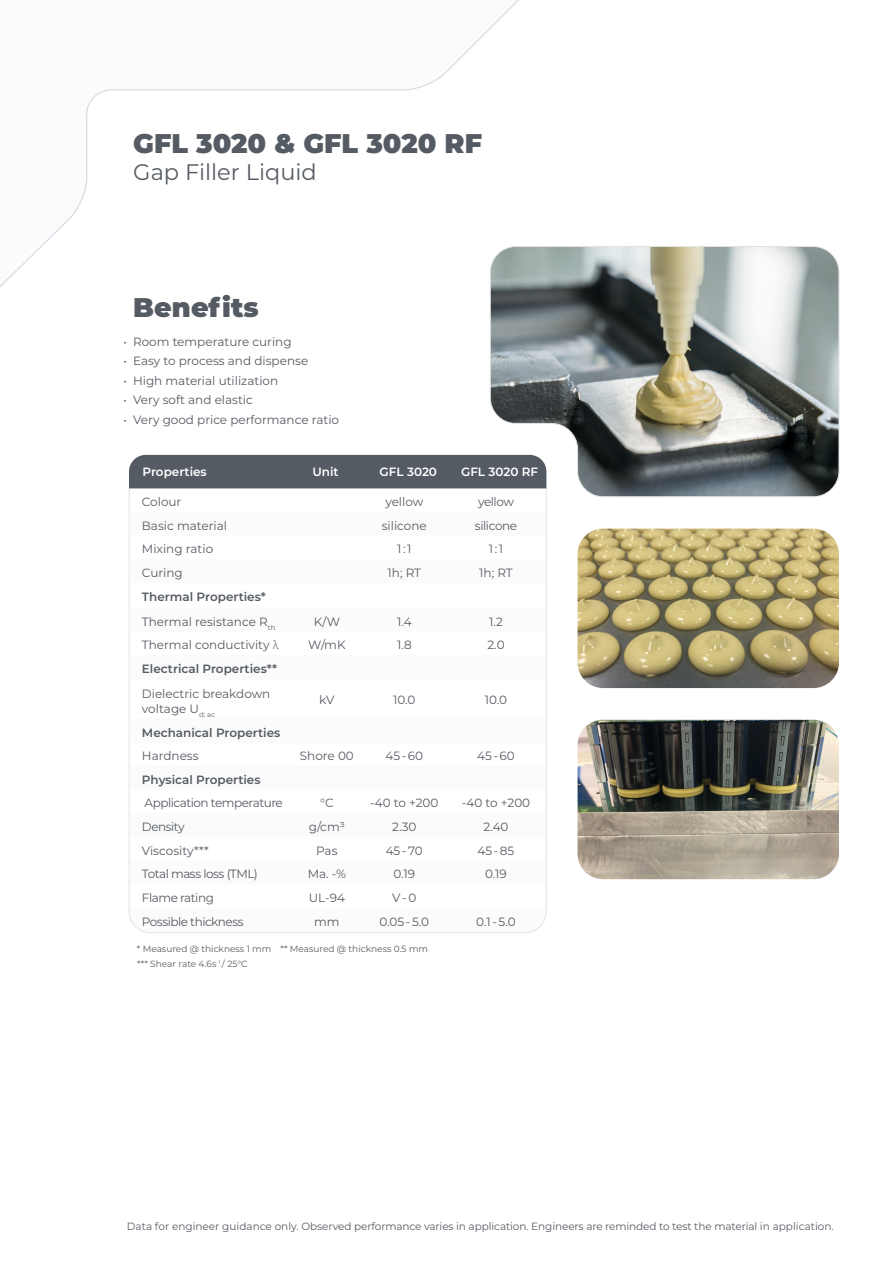
<style>
.page{position:relative;width:893px;height:1263px;background:#fff}
.page>*{position:absolute;margin:0;border:0;box-sizing:border-box;transform-origin:0 0}
.t1{font:900 27px "Montserrat";color:#555b62}
.t2{font:22.5px "Montserrat";color:#555b62}
.t3{font:12px/15px "Montserrat";color:#555b62}
.t4{font:600 12px/25px "Montserrat";color:#555b62}
.t5{font:12px "Montserrat";letter-spacing:-.04em;color:#555b62}
.t6{font:600 12px "Montserrat";color:#fff}
.t7{font:12px "Montserrat";letter-spacing:-.035em;color:#555b62}
.t8{font:10.5px "Montserrat";letter-spacing:-.01em;color:#555b62}
.t9{font:9px "Montserrat";color:#555b62}
.s1{font-weight:400}
.s2{font-family:"Apparat";font-weight:300}
</style>
<div class="page">
<svg style="left:0;top:0;width:519px;height:455px"></svg>
<svg style="left:490px;top:246px;width:349px;height:251px;background:#8c918d"></svg>
<img style="left:578px;top:720px;width:261px;height:159px">
<img style="left:578px;top:529px;width:261px;height:159px">
<svg style="left:129px;top:488px;width:418px;height:445px"></svg>
<div style="left:129px;top:455px;width:417px;height:33px;background:#555b62"></div>
<h1 class="t1" style="left:133px;top:123px;width:350px">GFL 3020 &amp; GFL 3020 RF</h1>
<h2 class="t2" style="left:133px;top:156px;width:185px">Gap Filler Liquid</h2>
<h1 class="t1" style="left:133px;top:287px;width:127px">Benefits</h1>
<p class="t3" style="left:124px;top:333px;width:170px">• Room temperature curing</p>
<p class="t3" style="left:124px;top:353px;width:186px">• Easy to process and dispense</p>
<p class="t3" style="left:124px;top:372px;width:156px">• High material utilization</p>
<p class="t3" style="left:124px;top:392px;width:131px">• Very soft and elastic</p>
<p class="t3" style="left:124px;top:411px;width:217px">• Very good price performance ratio</p>
<p class="t6" style="left:142px;top:463px;width:66px">Properties</p>
<p class="t6" style="left:312px;top:463px;width:28px">Unit</p>
<p class="t6" style="left:380px;top:463px;width:59px">GFL 3020</p>
<p class="t6" style="left:461px;top:463px;width:79px">GFL 3020 RF</p>
<p class="t3" style="left:142px;top:494px;width:41px">Colour</p>
<p class="t3" style="left:385px;top:494px;width:39px">yellow</p>
<p class="t3" style="left:478px;top:494px;width:37px">yellow</p>
<p class="t3" style="left:142px;top:518px;width:87px">Basic material</p>
<p class="t3" style="left:382px;top:518px;width:47px">silicone</p>
<p class="t7" style="left:475px;top:517px;width:44px">silicone</p>
<p class="t3" style="left:142px;top:541px;width:73px">Mixing ratio</p>
<p class="t3" style="left:397px;top:541px;width:16px">1 : 1</p>
<p class="t3" style="left:489px;top:541px;width:16px">1 : 1</p>
<p class="t3" style="left:142px;top:565px;width:42px">Curing</p>
<p class="t3" style="left:388px;top:565px;width:35px">1h; RT</p>
<p class="t3" style="left:479px;top:565px;width:35px">1h; RT</p>
<p class="t4" style="left:142px;top:583px;width:135px">Thermal Properties*<br><span class="s1">Thermal resistance R</span><sub>th</sub></p>
<p class="t3" style="left:314px;top:613px;width:28px">K/W</p>
<p class="t3" style="left:397px;top:613px;width:16px">1.4</p>
<p class="t3" style="left:489px;top:613px;width:15px">1.2</p>
<p class="t3" style="left:142px;top:637px;width:138px">Thermal conductivity <span class="s2">λ</span></p>
<p class="t3" style="left:308px;top:637px;width:39px">W/mK</p>
<p class="t3" style="left:397px;top:637px;width:16px">1.8</p>
<p class="t3" style="left:487px;top:637px;width:19px">2.0</p>
<p class="t4" style="left:142px;top:656px;width:137px">Electrical Properties**</p>
<p class="t3" style="left:142px;top:686px;width:130px">Dielectric breakdown voltage U<sub>d;</sub> <sub>ac</sub></p>
<p class="t3" style="left:319px;top:692px;width:17px">kV</p>
<p class="t3" style="left:393px;top:692px;width:24px">10.0</p>
<p class="t3" style="left:485px;top:692px;width:24px">10.0</p>
<p class="t4" style="left:142px;top:719px;width:140px">Mechanical Properties</p>
<p class="t3" style="left:142px;top:748px;width:58px">Hardness</p>
<p class="t3" style="left:300px;top:748px;width:55px">Shore 00</p>
<p class="t3" style="left:385px;top:748px;width:39px">45 - 60</p>
<p class="t3" style="left:477px;top:748px;width:39px">45 - 60</p>
<p class="t4" style="left:142px;top:766px;width:120px">Physical Properties</p>
<p class="t5" style="left:145px;top:795px;width:140px">Application temperature</p>
<p class="t3" style="left:320px;top:795px;width:15px">°C</p>
<p class="t3" style="left:370px;top:795px;width:70px">-40 to +200</p>
<p class="t3" style="left:462px;top:795px;width:70px">-40 to +200</p>
<p class="t5" style="left:142px;top:818px;width:44px">Density</p>
<p class="t3" style="left:309px;top:819px;width:38px">g/cm³</p>
<p class="t3" style="left:392px;top:819px;width:26px">2.30</p>
<p class="t3" style="left:483px;top:819px;width:27px">2.40</p>
<p class="t3" style="left:142px;top:842px;width:68px">Viscosity***</p>
<p class="t3" style="left:316px;top:842px;width:23px">Pas</p>
<p class="t3" style="left:386px;top:842px;width:39px">45 - 70</p>
<p class="t3" style="left:478px;top:842px;width:38px">45 - 85</p>
<p class="t5" style="left:142px;top:866px;width:117px">Total mass loss (TML)</p>
<p class="t3" style="left:308px;top:866px;width:40px">Ma. -%</p>
<p class="t3" style="left:393px;top:866px;width:23px">0.19</p>
<p class="t3" style="left:485px;top:866px;width:23px">0.19</p>
<p class="t5" style="left:142px;top:889px;width:74px">Flame rating</p>
<p class="t3" style="left:309px;top:890px;width:38px">UL-94</p>
<p class="t3" style="left:392px;top:890px;width:26px">V-0</p>
<p class="t5" style="left:142px;top:913px;width:103px">Possible thickness</p>
<p class="t3" style="left:314px;top:913px;width:27px">mm</p>
<p class="t3" style="left:379px;top:913px;width:51px">0.05 - 5.0</p>
<p class="t3" style="left:476px;top:913px;width:41px">0.1 - 5.0</p>
<p class="t9" style="left:137px;top:943px;width:293px">* Measured @ thickness 1 mm ** Measured @ thickness 0.5 mm</p>
<p class="t9" style="left:137px;top:958px;width:112px">*** Shear rate 4.6s<sup>-1</sup> / 25°C</p>
<p class="t8" style="left:127px;top:1219px;width:708px">Data for engineer guidance only. Observed performance varies in application. Engineers are reminded to test the material in application.</p>
</div>
